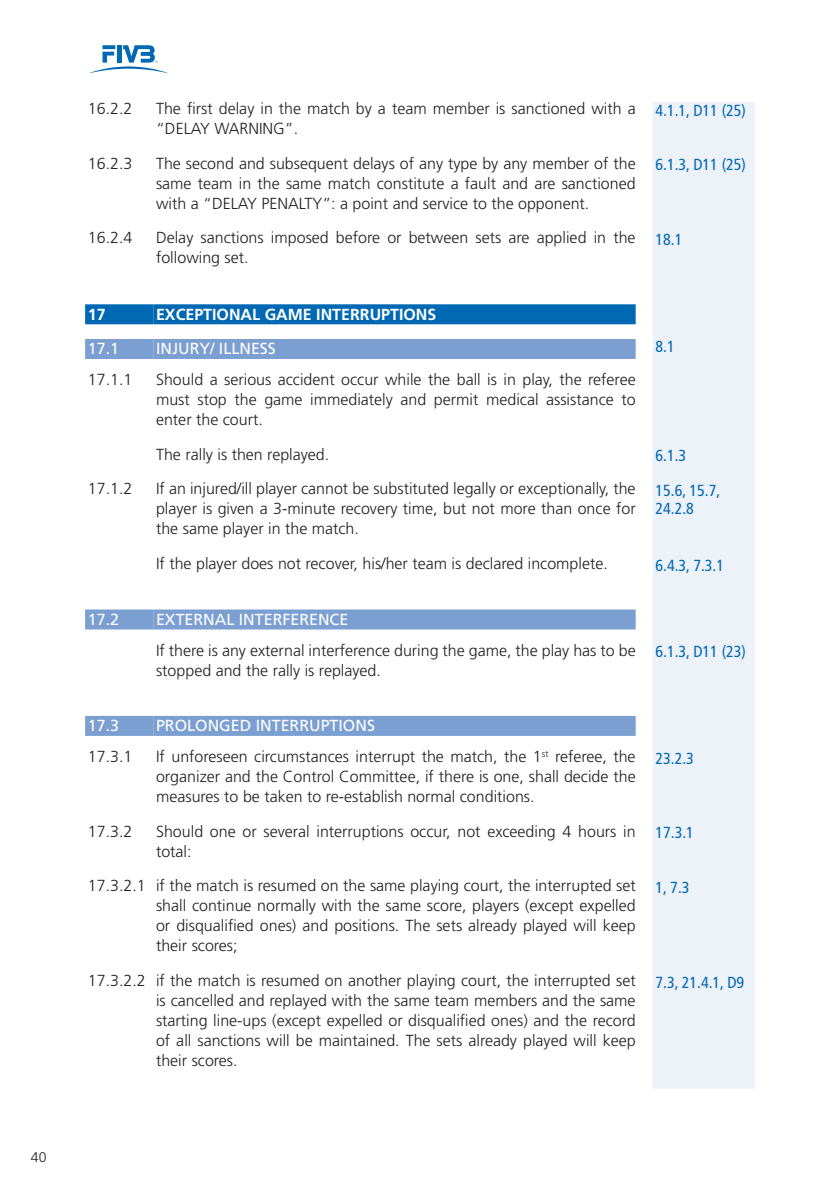
<style>
.page{position:relative;width:840px;height:1191px;background:#fff}
.page>*{position:absolute;margin:0;border:0;box-sizing:border-box;transform-origin:0 0}
.t1{font:300 16px/20px "Frutiger LT Std";color:#231f20;text-align:justify}
.t2{font:condensed 16px/18px "Frutiger LT Std";color:#0168b3}
.t3{font:16px "Frutiger LT Std";color:#fff}
.t4{font:700 16px "Frutiger";color:#fff}
.t5{font:300 14px "Frutiger LT Std";color:#231f20}
</style>
<div class="page">
<div style="left:653px;top:102px;width:101px;height:986px;background:#edf1f8"></div>
<div style="left:85px;top:304px;width:68px;height:20px;background:#0168b3"></div>
<div style="left:153px;top:304px;width:482px;height:20px;background:#0168b3"></div>
<div style="left:85px;top:339px;width:68px;height:20px;background:#7c9fd2"></div>
<div style="left:153px;top:339px;width:482px;height:20px;background:#7c9fd2"></div>
<div style="left:85px;top:609px;width:68px;height:20px;background:#7c9fd2"></div>
<div style="left:153px;top:609px;width:482px;height:20px;background:#7c9fd2"></div>
<div style="left:85px;top:716px;width:68px;height:20px;background:#7c9fd2"></div>
<div style="left:153px;top:716px;width:482px;height:20px;background:#7c9fd2"></div>
<svg style="left:89px;top:45px;width:78px;height:28px"></svg>
<p class="t5" style="left:31px;top:1149px;width:17px">40</p>
<p class="t1" style="left:88px;top:99px;width:46px">16.2.2</p>
<p class="t1" style="left:156px;top:99px;width:481px">The first delay in the match by a team member is sanctioned with a “DELAY WARNING”.</p>
<p class="t2" style="left:655px;top:101px;width:92px">4.1.1, D11 (25)</p>
<p class="t1" style="left:88px;top:153px;width:46px">16.2.3</p>
<p class="t1" style="left:156px;top:153px;width:481px">The second and subsequent delays of any type by any member of the same team in the same match constitute a fault and are sanctioned with a “DELAY PENALTY”: a point and service to the opponent.</p>
<p class="t2" style="left:655px;top:156px;width:92px">6.1.3, D11 (25)</p>
<p class="t1" style="left:88px;top:228px;width:46px">16.2.4</p>
<p class="t1" style="left:156px;top:228px;width:480px">Delay sanctions imposed before or between sets are applied in the following set.</p>
<p class="t2" style="left:655px;top:231px;width:28px">18.1</p>
<p class="t4" style="left:88px;top:305px;width:19px">17</p>
<p class="t4" style="left:156px;top:305px;width:282px">EXCEPTIONAL GAME INTERRUPTIONS</p>
<p class="t3" style="left:88px;top:339px;width:33px">17.1</p>
<p class="t3" style="left:156px;top:339px;width:121px">INJURY/ ILLNESS</p>
<p class="t2" style="left:655px;top:337px;width:21px">8.1</p>
<p class="t1" style="left:88px;top:370px;width:46px">17.1.1</p>
<p class="t1" style="left:156px;top:370px;width:481px">Should a serious accident occur while the ball is in play, the referee must stop the game immediately and permit medical assistance to enter the court.</p>
<p class="t1" style="left:156px;top:444px;width:175px">The rally is then replayed.</p>
<p class="t2" style="left:655px;top:447px;width:32px">6.1.3</p>
<p class="t1" style="left:88px;top:479px;width:46px">17.1.2</p>
<p class="t1" style="left:156px;top:479px;width:481px">If an injured/ill player cannot be substituted legally or exceptionally, the player is given a 3-minute recovery time, but not more than once for the same player in the match.</p>
<p class="t2" style="left:655px;top:481px;width:66px">15.6, 15.7,<br>24.2.8</p>
<p class="t1" style="left:156px;top:554px;width:453px">If the player does not recover, his/her team is declared incomplete.</p>
<p class="t2" style="left:655px;top:556px;width:70px">6.4.3, 7.3.1</p>
<p class="t3" style="left:88px;top:610px;width:33px">17.2</p>
<p class="t3" style="left:156px;top:610px;width:194px">EXTERNAL INTERFERENCE</p>
<p class="t1" style="left:156px;top:640px;width:481px">If there is any external interference during the game, the play has to be stopped and the rally is replayed.</p>
<p class="t2" style="left:655px;top:643px;width:92px">6.1.3, D11 (23)</p>
<p class="t3" style="left:88px;top:716px;width:33px">17.3</p>
<p class="t3" style="left:156px;top:716px;width:220px">PROLONGED INTERRUPTIONS</p>
<p class="t1" style="left:88px;top:746px;width:46px">17.3.1</p>
<p class="t1" style="left:156px;top:746px;width:481px">If unforeseen circumstances interrupt the match, the 1<sup>st</sup> referee, the organizer and the Control Committee, if there is one, shall decide the measures to be taken to re-establish normal conditions.</p>
<p class="t2" style="left:655px;top:749px;width:40px">23.2.3</p>
<p class="t1" style="left:88px;top:821px;width:46px">17.3.2</p>
<p class="t1" style="left:156px;top:821px;width:481px">Should one or several interruptions occur, not exceeding 4 hours in total:</p>
<p class="t2" style="left:655px;top:824px;width:40px">17.3.1</p>
<p class="t1" style="left:156px;top:876px;width:481px;text-indent:-68px">17.3.2.1 if the match is resumed on the same playing court, the interrupted set shall continue normally with the same score, players (except expelled or disqualified ones) and positions. The sets already played will keep their scores;</p>
<p class="t2" style="left:655px;top:878px;width:35px">1, 7.3</p>
<p class="t1" style="left:156px;top:970px;width:481px;text-indent:-68px">17.3.2.2 if the match is resumed on another playing court, the interrupted set is cancelled and replayed with the same team members and the same starting line-ups (except expelled or disqualified ones) and the record of all sanctions will be maintained. The sets already played will keep their scores.</p>
<p class="t2" style="left:655px;top:973px;width:90px">7.3, 21.4.1, D9</p>
</div>
